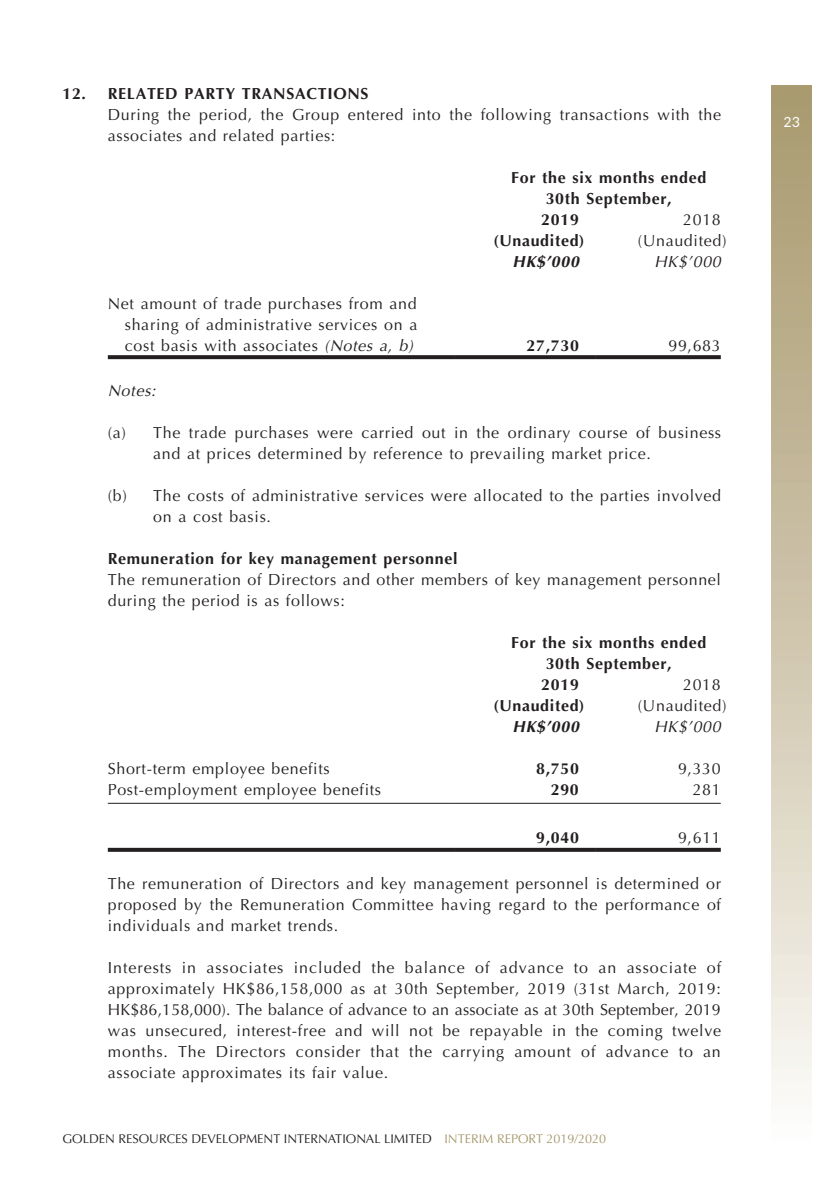
<style>
.page{position:relative;width:840px;height:1191px;background:#fff}
.page>*{position:absolute;margin:0;border:0;box-sizing:border-box;transform-origin:0 0}
.t1{font:16px/21px "Optima";letter-spacing:.04em;color:#231f20}
.t2{font:700 16px/21px "Optima";letter-spacing:.04em;color:#231f20}
.t3{font:italic 16px "Optima";letter-spacing:.04em;color:#231f20}
.t4{font:italic 700 16px "Optima";letter-spacing:.04em;color:#231f20}
.t5{font:14px "Lato";color:#fff}
.t6{font:12.6px "Optima";color:#231f20}
.s1{font-style:italic}
.s2{color:#a7996e}
</style>
<div class="page">
<div style="left:771px;top:85px;width:40px;height:1066px;background:linear-gradient(to bottom,#a69569,#fbfaf7)"></div>
<svg style="left:108px;top:355px;width:346px;height:4px"></svg>
<svg style="left:454px;top:355px;width:141px;height:4px"></svg>
<svg style="left:595px;top:355px;width:125px;height:4px"></svg>
<hr style="left:108px;top:803px;width:346px;height:1px;background:#231f20">
<hr style="left:454px;top:803px;width:141px;height:1px;background:#231f20">
<hr style="left:595px;top:803px;width:125px;height:1px;background:#231f20">
<svg style="left:108px;top:848px;width:346px;height:4px"></svg>
<svg style="left:454px;top:848px;width:141px;height:4px"></svg>
<svg style="left:595px;top:848px;width:125px;height:4px"></svg>
<p class="t2" style="left:62px;top:83px;width:307px">12. RELATED PARTY TRANSACTIONS</p>
<p class="t1" style="left:108px;top:104px;width:614px">During the period, the Group entered into the following transactions with the associates and related parties:</p>
<p class="t2" style="left:541px;top:167px;width:166px;text-indent:-30px">For the six months ended<br>30th September,<br>2019</p>
<p class="t1" style="left:682px;top:209px;width:39px">2018</p>
<p class="t1" style="left:125px;top:293px;width:294px;text-align:justify;text-indent:-17px">Net amount of trade purchases from and sharing of administrative services on a cost basis with associates <span class="s1">(Notes a, b)</span></p>
<p class="t2" style="left:493px;top:230px;width:93px">(Unaudited)</p>
<p class="t1" style="left:637px;top:230px;width:90px">(Unaudited)</p>
<p class="t4" style="left:512px;top:252px;width:68px">HK$’000</p>
<p class="t3" style="left:654px;top:252px;width:68px">HK$’000</p>
<p class="t2" style="left:526px;top:335px;width:54px">27,730</p>
<p class="t1" style="left:668px;top:335px;width:54px">99,683</p>
<p class="t3" style="left:108px;top:381px;width:49px">Notes:</p>
<p class="t1" style="left:153px;top:422px;width:569px;text-indent:-45px">(a) The trade purchases were carried out in the ordinary course of business and at prices determined by reference to prevailing market price.</p>
<p class="t1" style="left:153px;top:485px;width:569px;text-indent:-45px">(b) The costs of administrative services were allocated to the parties involved on a cost basis.</p>
<p class="t2" style="left:108px;top:548px;width:351px">Remuneration for key management personnel</p>
<p class="t1" style="left:108px;top:569px;width:614px">The remuneration of Directors and other members of key management personnel during the period is as follows:</p>
<p class="t2" style="left:541px;top:632px;width:166px;text-indent:-30px">For the six months ended<br>30th September,<br>2019</p>
<p class="t1" style="left:682px;top:674px;width:39px">2018</p>
<p class="t2" style="left:493px;top:695px;width:93px">(Unaudited)</p>
<p class="t1" style="left:637px;top:695px;width:90px">(Unaudited)</p>
<p class="t4" style="left:512px;top:717px;width:68px">HK$’000</p>
<p class="t3" style="left:654px;top:717px;width:68px">HK$’000</p>
<p class="t1" style="left:108px;top:758px;width:223px">Short-term employee benefits</p>
<p class="t2" style="left:536px;top:758px;width:44px">8,750</p>
<p class="t1" style="left:677px;top:758px;width:44px">9,330</p>
<p class="t1" style="left:108px;top:779px;width:275px">Post-employment employee benefits</p>
<p class="t2" style="left:550px;top:779px;width:30px">290</p>
<p class="t1" style="left:692px;top:779px;width:30px">281</p>
<p class="t2" style="left:536px;top:827px;width:44px">9,040</p>
<p class="t1" style="left:677px;top:827px;width:44px">9,611</p>
<p class="t1" style="left:108px;top:873px;width:614px;text-align:justify">The remuneration of Directors and key management personnel is determined or proposed by the Remuneration Committee having regard to the performance of individuals and market trends.</p>
<p class="t1" style="left:108px;top:957px;width:614px;text-align:justify">Interests in associates included the balance of advance to an associate of approximately HK$86,158,000 as at 30th September, 2019 (31st March, 2019:<br>HK$86,158,000). The balance of advance to an associate as at 30th September, 2019 was unsecured, interest-free and will not be repayable in the coming twelve months. The Directors consider that the carrying amount of advance to an associate approximates its fair value.</p>
<p class="t6" style="left:62px;top:1131px;width:545px">GOLDEN RESOURCES DEVELOPMENT INTERNATIONAL LIMITED <span class="s2">INTERIM REPORT 2019/2020</span></p>
<p class="t5" style="left:783px;top:114px;width:18px">23</p>
</div>
